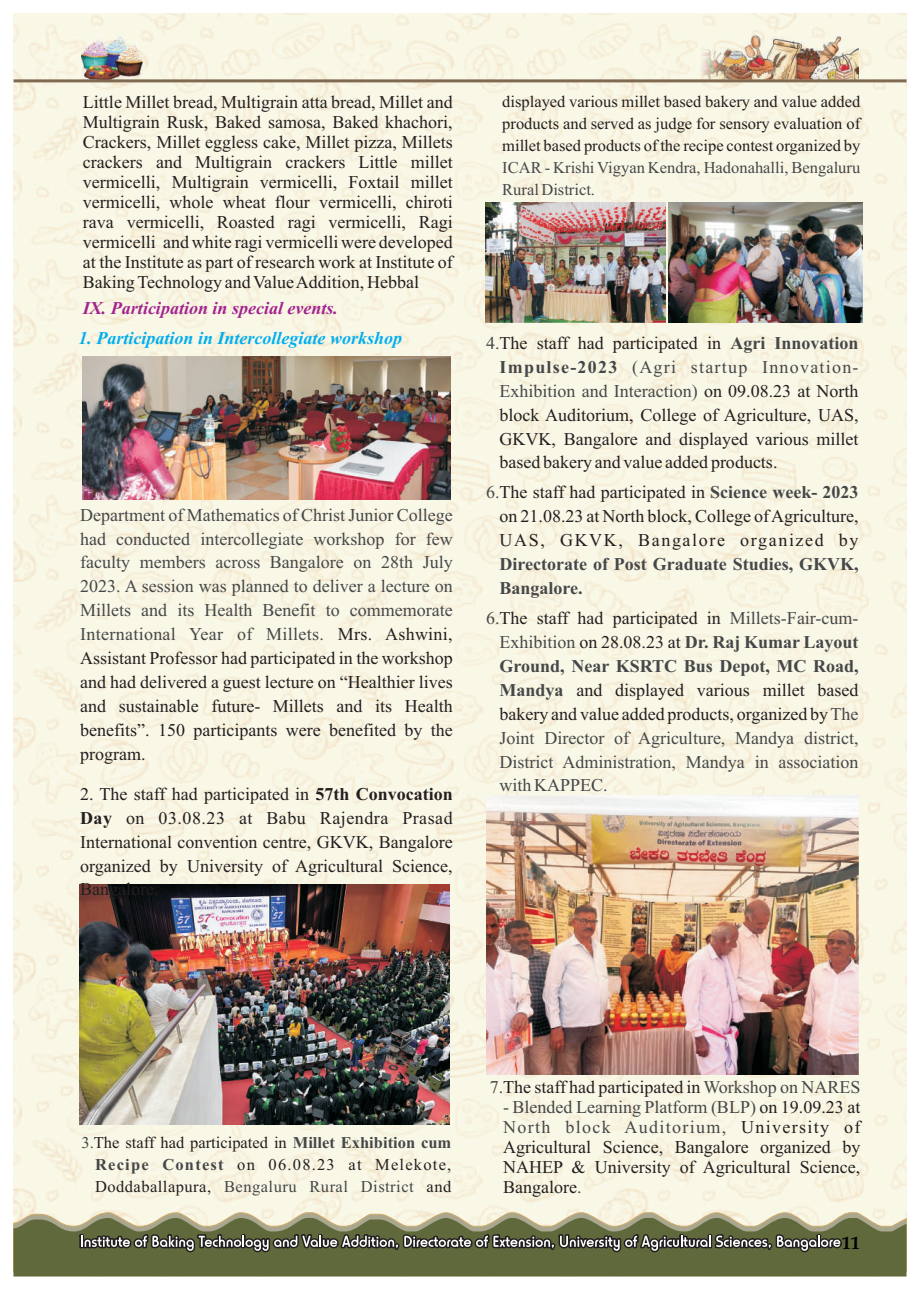
<style>
.page{position:relative;width:920px;height:1290px;background:#fff}
.page>*{position:absolute;margin:0;border:0;box-sizing:border-box;transform-origin:0 0}
.t1{font:18px/20px "Times New Roman";color:#231f20;text-align:justify}
.t2{font:18px/23.9px "Times New Roman";color:#464748;text-align:justify}
.t3{font:700 18px/23.9px "Times New Roman";color:#464748}
.t4{font:italic 700 18px "Times New Roman";color:#00aeef}
.t5{font:italic 700 18px "Times New Roman";color:#a2238e}
.t6{font:18px "Times New Roman";letter-spacing:.075em;color:#464748}
.t7{font:700 18px "Book Antiqua";color:#000}
.t8{font:16.5px/21.9px "Times New Roman";color:#231f20;text-align:justify}
.t9{font:700 16.5px/21.9px "Times New Roman";letter-spacing:.075em;color:#464748}
.t10{font:16.5px/21.9px "Times New Roman";color:#464748}
.t11{font:16.5px "Times New Roman";letter-spacing:.03em;color:#464748}
.t12{font:16.5px "Times New Roman";letter-spacing:.075em;color:#231f20}
.t13{font:16.5px "Times New Roman";letter-spacing:.03em;color:#231f20}
.s1{color:#231f20}
.s2{font-weight:700}
.s3{color:#464748}
.s4{font-weight:700;color:#464748}
.s5{font-weight:400}
.s6{font-weight:400;color:#231f20}
.s7{color:#454647}
</style>
<div class="page">
<img style="left:14px;top:14px;width:892px;height:1198px">
<svg style="left:13px;top:1212px;width:894px;height:59px;background:#e5dfc7"></svg>
<svg style="left:14px;top:1218px;width:892px;height:58px;background:#72784f"></svg>
<svg style="left:79px;top:1234px;width:763px;height:18px;background:#6b6d59"></svg>
<img style="left:81px;top:35px;width:61px;height:44px">
<img style="left:696px;top:31px;width:163px;height:48px">
<hr style="left:14px;top:79px;width:892px;height:3px;background:#7f6950">
<img style="left:80px;top:884px;width:370px;height:241px">
<img style="left:83px;top:356px;width:368px;height:143px">
<img style="left:485px;top:202px;width:180px;height:120px">
<img style="left:668px;top:202px;width:194px;height:121px">
<img style="left:487px;top:795px;width:371px;height:279px">
<p class="t1" style="left:83px;top:94px;width:371px">Little Millet bread, Multigrain atta bread, Millet and Multigrain Rusk, Baked samosa, Baked khachori, Crackers, Millet eggless cake, Millet pizza, Millets crackers and Multigrain crackers Little millet vermicelli, Multigrain vermicelli, Foxtail millet vermicelli, whole wheat flour vermicelli, chiroti rava vermicelli, Roasted ragi vermicelli, Ragi vermicelli and white ragi vermicelli were developed at the Institute as part of research work at Institute of Baking Technology and Value Addition, Hebbal</p>
<p class="t5" style="left:83px;top:302px;width:257px">IX. Participation in special events.</p>
<p class="t4" style="left:78px;top:331px;width:325px">1. Participation in Intercollegiate workshop</p>
<p class="t2" style="left:80px;top:504px;width:374px">Department of Mathematics of Christ Junior College had conducted intercollegiate workshop for few faculty members across Bangalore on 28th July 2023. A session was planned to deliver a lecture on Millets and its Health Benefit to commemorate International Year of Millets. <span class="s1">Mrs. Ashwini, Assistant Professor had participated in the workshop and had delivered a guest lecture on “Healthier lives and sustainable future- Millets and its Health benefits”. 150 participants were benefited by the program.</span></p>
<p class="t1" style="left:80px;top:783px;width:374px;line-height:23.9px">2. The staff had participated in <span class="s2">57th Convocation Day</span> on 03.08.23 at Babu Rajendra Prasad International convention centre, GKVK, Bangalore organized by University of Agricultural Science, Bangalore.</p>
<p class="t8" style="left:502px;top:92px;width:359px">displayed various millet based bakery and value added products and served as judge for sensory evaluation of millet based products of the recipe contest organized by</p>
<p class="t10" style="left:502px;top:158px;width:359px">ICAR - Krishi Vigyan Kendra, Hadonahalli, Bengaluru<br>Rural District.</p>
<p class="t1" style="left:486px;top:335px;width:236px"><span class="s3">4.</span>The staff had participated in</p>
<p class="t2" style="left:500px;top:333px;width:360px;text-indent:231px"><span class="s2">Agri Innovation Impulse-2023</span> (Agri startup Innovation-Exhibition and Interaction) <span class="s1">on 09.08.23 at North</span></p>
<p class="t1" style="left:500px;top:404px;width:360px;line-height:23.9px">block Auditorium, College of Agriculture, UAS, GKVK, Bangalore and displayed various millet based bakery and value added products.</p>
<p class="t1" style="left:500px;top:506px;width:360px;line-height:23.9px">on 21.08.23 at North block, College of Agriculture,<br>UAS, GKVK, Bangalore organized by</p>
<p class="t1" style="left:486px;top:484px;width:374px"><span class="s3">6.</span>The staff had participated in <span class="s4">Science week- 2023</span></p>
<p class="t3" style="left:500px;top:554px;width:360px">Directorate of Post Graduate Studies, GKVK,<br>Bangalore.</p>
<p class="t1" style="left:486px;top:610px;width:236px"><span class="s3">6.</span>The staff had participated in</p>
<p class="t2" style="left:500px;top:608px;width:361px;text-align:left;text-indent:230px">Millets-Fair-cum-Exhibition <span class="s1">on 28.08.23 at</span> <span class="s2">Dr. Raj Kumar Layout Ground, Near KSRTC Bus Depot, MC Road, Mandya<br></span><span class="s1">bakery and value added products, organized by</span>The Joint Director of Agriculture, Mandya district, District Administration, Mandya in association with KAPPEC.</p>
<p class="t1" style="left:576px;top:681px;width:284px">and displayed various millet based</p>
<p class="t9" style="left:95px;top:1133px;width:358px;text-indent:-13px"><span class="s5">3.</span><span class="s6">The staff had participated in</span> Millet Exhibition cum<br>Recipe Contest</p>
<p class="t11" style="left:224px;top:1180px;width:191px">Bengaluru Rural District</p>
<p class="t12" style="left:237px;top:1158px;width:216px">on 06.08.23 at Melekote,</p>
<p class="t13" style="left:95px;top:1180px;width:118px">Doddaballapura,</p>
<p class="t8" style="left:427px;top:1177px;width:26px">and</p>
<p class="t1" style="left:490px;top:1079px;width:372px"><span class="s3">7.</span>The staff had participated in <span class="s7">Workshop on NARES</span></p>
<p class="t6" style="left:503px;top:1120px;width:225px">North block Auditorium,</p>
<p class="t1" style="left:503px;top:1099px;width:359px;text-align:right"><span class="s7">- Blended Learning Platform (BLP)</span> on 19.09.23 at University of<br>Agricultural Science, Bangalore organized by NAHEP &amp; University of Agricultural Science,</p>
<p class="t1" style="left:503px;top:1178px;width:80px">Bangalore<span class="s3">.</span></p>
<p class="t7" style="left:842px;top:1236px;width:19px">11</p>
</div>
